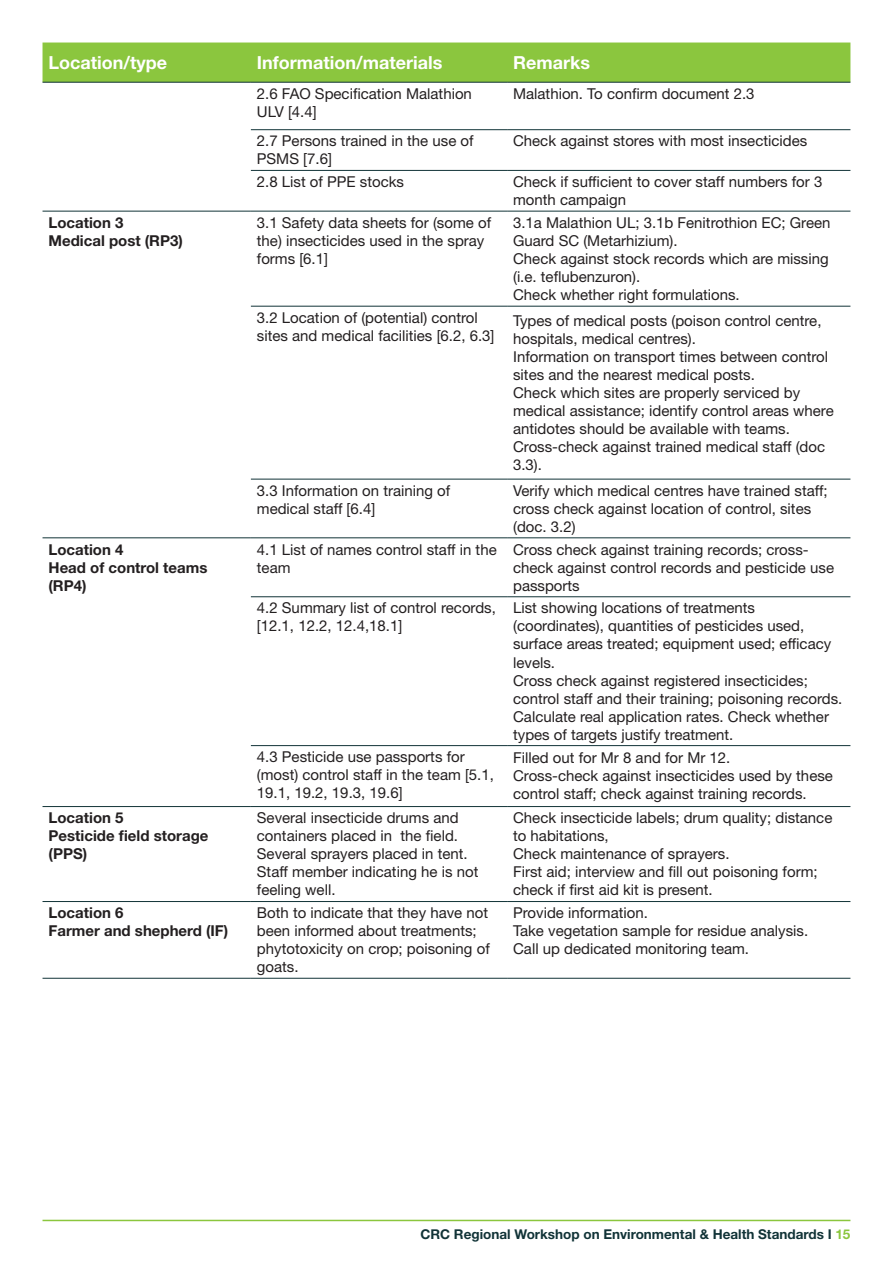
<style>
.page{position:relative;width:893px;height:1263px;background:#fff}
.page>*{position:absolute;margin:0;border:0;box-sizing:border-box;transform-origin:0 0}
.t1{font:700 18px "Helvetica Neue LT Std";color:#fff}
.t2{font:15px/18px "Helvetica Neue LT Std";color:#231f20}
.t3{font:700 15px/18px "Helvetica Neue LT Std";color:#231f20}
.t4{font:700 13.5px "Helvetica Neue LT Std";color:#113337}
.s1{color:#8bc63e}
</style>
<div class="page">
<hr style="left:43px;top:1220px;width:807px;height:1px;background:#8bc63e">
<div style="left:43px;top:43px;width:807px;height:39px;background:#8bc63e"></div>
<hr style="left:43px;top:82px;width:208px;height:1px;background:#113337">
<hr style="left:251px;top:129px;width:256px;height:1px;background:#113337">
<hr style="left:507px;top:129px;width:343px;height:1px;background:#113337">
<hr style="left:251px;top:170px;width:256px;height:1px;background:#113337">
<hr style="left:507px;top:170px;width:343px;height:1px;background:#113337">
<hr style="left:251px;top:211px;width:256px;height:1px;background:#113337">
<hr style="left:507px;top:211px;width:343px;height:1px;background:#113337">
<hr style="left:251px;top:306px;width:256px;height:1px;background:#113337">
<hr style="left:507px;top:306px;width:343px;height:1px;background:#113337">
<hr style="left:251px;top:479px;width:256px;height:1px;background:#113337">
<hr style="left:507px;top:479px;width:343px;height:1px;background:#113337">
<hr style="left:43px;top:537px;width:208px;height:1px;background:#113337">
<hr style="left:251px;top:537px;width:256px;height:1px;background:#113337">
<hr style="left:507px;top:537px;width:343px;height:1px;background:#113337">
<hr style="left:251px;top:596px;width:256px;height:1px;background:#113337">
<hr style="left:507px;top:596px;width:343px;height:1px;background:#113337">
<hr style="left:251px;top:745px;width:256px;height:1px;background:#113337">
<hr style="left:507px;top:745px;width:343px;height:1px;background:#113337">
<hr style="left:43px;top:806px;width:208px;height:1px;background:#113337">
<hr style="left:251px;top:806px;width:256px;height:1px;background:#113337">
<hr style="left:507px;top:806px;width:343px;height:1px;background:#113337">
<hr style="left:43px;top:901px;width:208px;height:1px;background:#113337">
<hr style="left:251px;top:901px;width:256px;height:1px;background:#113337">
<hr style="left:507px;top:901px;width:343px;height:1px;background:#113337">
<hr style="left:43px;top:978px;width:208px;height:1px;background:#113337">
<hr style="left:251px;top:978px;width:256px;height:1px;background:#113337">
<hr style="left:507px;top:978px;width:343px;height:1px;background:#113337">
<hr style="left:43px;top:211px;width:208px;height:1px;background:#113337">
<hr style="left:251px;top:82px;width:256px;height:1px;background:#113337">
<hr style="left:507px;top:82px;width:343px;height:1px;background:#113337">
<p class="t1" style="left:49px;top:51px;width:120px">Location/type</p>
<p class="t1" style="left:257px;top:51px;width:187px">Information/materials</p>
<p class="t1" style="left:513px;top:51px;width:78px">Remarks</p>
<p class="t2" style="left:257px;top:84px;width:217px">2.6 FAO Specification Malathion<br>ULV [4.4]</p>
<p class="t2" style="left:513px;top:84px;width:243px">Malathion. To confirm document 2.3</p>
<p class="t2" style="left:257px;top:132px;width:218px">2.7 Persons trained in the use of<br>PSMS [7.6]</p>
<p class="t2" style="left:513px;top:132px;width:296px">Check against stores with most insecticides</p>
<p class="t2" style="left:257px;top:173px;width:149px">2.8 List of PPE stocks</p>
<p class="t2" style="left:513px;top:173px;width:311px">Check if sufficient to cover staff numbers for 3 month campaign</p>
<p class="t3" style="left:49px;top:213px;width:136px">Location 3<br>Medical post (RP3)</p>
<p class="t2" style="left:257px;top:213px;width:236px">3.1 Safety data sheets for (some of the) insecticides used in the spray forms [6.1]</p>
<p class="t2" style="left:513px;top:213px;width:319px">3.1a Malathion UL; 3.1b Fenitrothion EC; Green Guard SC (Metarhizium).<br>Check against stock records which are missing (i.e. teflubenzuron).<br>Check whether right formulations.</p>
<p class="t2" style="left:257px;top:308px;width:239px">3.2 Location of (potential) control sites and medical facilities [6.2, 6.3]</p>
<p class="t2" style="left:513px;top:311px;width:322px">Types of medical posts (poison control centre, hospitals, medical centres).<br>Information on transport times between control sites and the nearest medical posts.<br>Check which sites are properly serviced by medical assistance; identify control areas where antidotes should be available with teams.<br>Cross-check against trained medical staff (doc 3.3).</p>
<p class="t2" style="left:257px;top:481px;width:195px">3.3 Information on training of medical staff [6.4]</p>
<p class="t2" style="left:513px;top:481px;width:316px">Verify which medical centres have trained staff; cross check against location of control, sites (doc. 3.2)</p>
<p class="t3" style="left:49px;top:540px;width:160px">Location 4<br>Head of control teams (RP4)</p>
<p class="t2" style="left:257px;top:540px;width:241px">4.1 List of names control staff in the team</p>
<p class="t2" style="left:513px;top:540px;width:322px">Cross check against training records; cross&shy;check against control records and pesticide use passports</p>
<p class="t2" style="left:257px;top:599px;width:240px">4.2 Summary list of control records, [12.1, 12.2, 12.4,18.1]</p>
<p class="t2" style="left:513px;top:599px;width:331px">List showing locations of treatments (coordinates), quantities of pesticides used, surface areas treated; equipment used; efficacy levels.<br>Cross check against registered insecticides; control staff and their training; poisoning records.<br>Calculate real application rates. Check whether types of targets justify treatment.</p>
<p class="t2" style="left:257px;top:748px;width:239px">4.3 Pesticide use passports for (most) control staff in the team [5.1,<br>19.1, 19.2, 19.3, 19.6]</p>
<p class="t2" style="left:513px;top:749px;width:321px">Filled out for Mr 8 and for Mr 12.<br>Cross-check against insecticides used by these control staff; check against training records.</p>
<p class="t3" style="left:49px;top:808px;width:161px">Location 5<br>Pesticide field storage (PPS)</p>
<p class="t2" style="left:257px;top:809px;width:223px">Several insecticide drums and containers placed in the field.<br>Several sprayers placed in tent.<br>Staff member indicating he is not feeling well.</p>
<p class="t2" style="left:513px;top:809px;width:321px">Check insecticide labels; drum quality; distance to habitations,<br>Check maintenance of sprayers.<br>First aid; interview and fill out poisoning form; check if first aid kit is present.</p>
<p class="t3" style="left:49px;top:903px;width:181px">Location 6<br>Farmer and shepherd (IF)</p>
<p class="t2" style="left:257px;top:904px;width:234px">Both to indicate that they have not been informed about treatments; phytotoxicity on crop; poisoning of goats.</p>
<p class="t2" style="left:513px;top:904px;width:297px">Provide information.<br>Take vegetation sample for residue analysis.<br>Call up dedicated monitoring team.</p>
<p class="t4" style="left:420px;top:1225px;width:431px">CRC Regional Workshop on Environmental &amp; Health Standards I <span class="s1">15</span></p>
</div>
